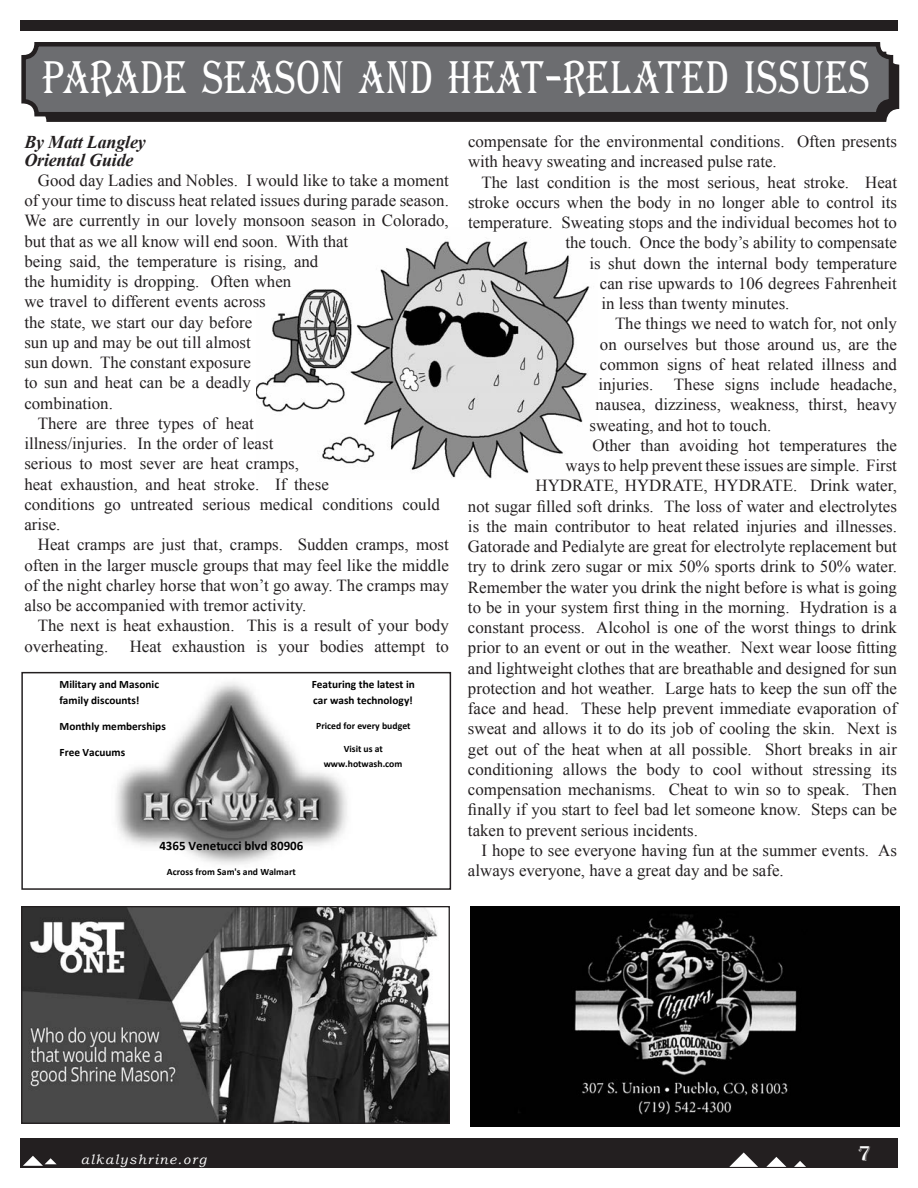
<style>
.page{position:relative;width:918px;height:1188px;background:#fff}
.page>*{position:absolute;margin:0;border:0;box-sizing:border-box;transform-origin:0 0}
.white_stylized_heade{font:47.25px "Algerian Bas D";letter-spacing:.035em;color:#fff;scale:.78 1}
.t1{font:22.5px "Algerian";color:#fff}
.Byline{font:italic 700 18px/18px "Times New Roman";letter-spacing:-.01em;color:#231f20}
.Basic_Body_Text_Time{font:16.8px/20.2px "Times New Roman";color:#231f20}
.t2{font:italic 13.5px "Bookman Old Style";letter-spacing:.1em;color:#fff}
.t3{font:700 13.05px "Calibri";color:#000}
.t4{font:700 11.25px/16.5px "Calibri";color:#000}
.t5{font:700 9.75px/14.1px "Calibri";letter-spacing:.005em;color:#000;text-align:center}
.s1{font-size:67.5px}
</style>
<div class="page">
<div style="left:20px;top:1139px;width:878px;height:29px;background:#231f20"></div>
<svg style="left:729px;top:1152px;width:29px;height:15px"></svg>
<svg style="left:766px;top:1157px;width:20px;height:10px"></svg>
<svg style="left:794px;top:1161px;width:12px;height:6px"></svg>
<svg style="left:23px;top:1156px;width:34px;height:10px"></svg>
<div style="left:20px;top:20px;width:878px;height:11px;background:#231f20"></div>
<img style="left:257px;top:241px;width:333px;height:238px">
<img style="left:116px;top:682px;width:231px;height:182px">
<div style="left:21px;top:672px;width:430px;height:218px;border:2px solid #231f20"></div>
<img style="left:470px;top:906px;width:430px;height:221px">
<img style="left:23px;top:908px;width:425px;height:214px">
<div style="left:21px;top:906px;width:429px;height:218px;border:1px solid #231f20"></div>
<div style="left:33px;top:52px;width:866px;height:70px;background:#231f20;border-radius:13px"></div>
<div style="left:24px;top:44px;width:867px;height:70px;background:#6c6d70;border-radius:13px"></div>
<div style="left:21px;top:42px;width:872px;height:74px;border:4px solid #231f20;border-radius:13px"></div>
<p class="white_stylized_heade" style="left:43px;top:54px;width:1061px">PARADE SEASON AND HEAT<span class="s1">-</span>RELATED ISSUES</p>
<p class="Byline" style="left:24px;top:132px;width:123px">By Matt Langley<br>Oriental Guide</p>
<p class="Basic_Body_Text_Time" style="left:24px;top:170px;width:426px;text-indent:14px">Good day Ladies and Nobles. I would like to take a moment of your time to discuss heat related issues during parade season.<br>We are currently in our lovely monsoon season in Colorado, but that as we all know will end soon. With that<br>being said, the temperature is rising, and<br>the humidity is dropping. Often when<br>we travel to different events across<br>the state, we start our day before<br>sun up and may be out till almost<br>sun down. The constant exposure<br>to sun and heat can be a deadly<br>combination.</p>
<p class="Basic_Body_Text_Time" style="left:24px;top:413px;width:417px;text-indent:14px">There are three types of heat<br>illness/injuries. In the order of least<br>serious to most sever are heat cramps,<br>heat exhaustion, and heat stroke. If these<br>conditions go untreated serious medical conditions could arise.</p>
<p class="Basic_Body_Text_Time" style="left:24px;top:534px;width:426px;text-align:justify;text-indent:14px">Heat cramps are just that, cramps. Sudden cramps, most often in the larger muscle groups that may feel like the middle of the night charley horse that won’t go away. The cramps may also be accompanied with tremor activity.</p>
<p class="Basic_Body_Text_Time" style="left:24px;top:615px;width:426px;text-indent:14px">The next is heat exhaustion. This is a result of your body overheating.</p>
<p class="Basic_Body_Text_Time" style="left:468px;top:131px;width:431px">compensate for the environmental conditions. Often presents with heavy sweating and increased pulse rate.</p>
<p class="Basic_Body_Text_Time" style="left:482px;top:172px;width:417px">The last condition is the most serious, heat stroke. Heat</p>
<p class="Basic_Body_Text_Time" style="left:468px;top:192px;width:431px">stroke occurs when the body in no longer able to control its</p>
<p class="Basic_Body_Text_Time" style="left:468px;top:212px;width:430px">temperature. Sweating stops and the individual becomes hot to</p>
<p class="Basic_Body_Text_Time" style="left:566px;top:232px;width:333px">the touch. Once the body’s ability to compensate</p>
<p class="Basic_Body_Text_Time" style="left:590px;top:253px;width:309px">is shut down the internal body temperature</p>
<p class="Basic_Body_Text_Time" style="left:600px;top:273px;width:298px">can rise upwards to 106 degrees Fahrenheit</p>
<p class="Basic_Body_Text_Time" style="left:602px;top:293px;width:189px">in less than twenty minutes.</p>
<p class="Basic_Body_Text_Time" style="left:615px;top:313px;width:284px">The things we need to watch for, not only</p>
<p class="Basic_Body_Text_Time" style="left:600px;top:334px;width:298px">on ourselves but those around us, are the</p>
<p class="Basic_Body_Text_Time" style="left:600px;top:354px;width:299px">common signs of heat related illness and</p>
<p class="Basic_Body_Text_Time" style="left:598px;top:374px;width:300px">injuries. These signs include headache,</p>
<p class="Basic_Body_Text_Time" style="left:595px;top:394px;width:303px">nausea, dizziness, weakness, thirst, heavy</p>
<p class="Basic_Body_Text_Time" style="left:589px;top:415px;width:183px">sweating, and hot to touch.</p>
<p class="Basic_Body_Text_Time" style="left:592px;top:435px;width:306px">Other than avoiding hot temperatures the</p>
<p class="Basic_Body_Text_Time" style="left:565px;top:455px;width:333px">ways to help prevent these issues are simple. First</p>
<p class="Basic_Body_Text_Time" style="left:535px;top:475px;width:363px">HYDRATE, HYDRATE, HYDRATE. Drink water,</p>
<p class="Basic_Body_Text_Time" style="left:468px;top:496px;width:431px">not sugar filled soft drinks. The loss of water and electrolytes</p>
<p class="Basic_Body_Text_Time" style="left:468px;top:516px;width:431px">is the main contributor to heat related injuries and illnesses.</p>
<p class="Basic_Body_Text_Time" style="left:468px;top:536px;width:431px">Gatorade and Pedialyte are great for electrolyte replacement but</p>
<p class="Basic_Body_Text_Time" style="left:468px;top:556px;width:431px">try to drink zero sugar or mix 50% sports drink to 50% water.</p>
<p class="Basic_Body_Text_Time" style="left:468px;top:577px;width:431px">Remember the water you drink the night before is what is going</p>
<p class="Basic_Body_Text_Time" style="left:468px;top:597px;width:431px">to be in your system first thing in the morning. Hydration is a</p>
<p class="Basic_Body_Text_Time" style="left:468px;top:617px;width:430px">constant process. Alcohol is one of the worst things to drink</p>
<p class="Basic_Body_Text_Time" style="left:468px;top:637px;width:431px">prior to an event or out in the weather. Next wear loose fitting</p>
<p class="Basic_Body_Text_Time" style="left:468px;top:658px;width:431px">and lightweight clothes that are breathable and designed for sun</p>
<p class="Basic_Body_Text_Time" style="left:468px;top:678px;width:431px">protection and hot weather. Large hats to keep the sun off the</p>
<p class="Basic_Body_Text_Time" style="left:468px;top:698px;width:431px">face and head. These help prevent immediate evaporation of</p>
<p class="Basic_Body_Text_Time" style="left:468px;top:718px;width:431px">sweat and allows it to do its job of cooling the skin. Next is</p>
<p class="Basic_Body_Text_Time" style="left:468px;top:739px;width:430px">get out of the heat when at all possible. Short breaks in air</p>
<p class="Basic_Body_Text_Time" style="left:468px;top:759px;width:431px">conditioning allows the body to cool without stressing its</p>
<p class="Basic_Body_Text_Time" style="left:468px;top:779px;width:430px">compensation mechanisms. Cheat to win so to speak. Then</p>
<p class="Basic_Body_Text_Time" style="left:468px;top:799px;width:431px">finally if you start to feel bad let someone know. Steps can be</p>
<p class="Basic_Body_Text_Time" style="left:468px;top:820px;width:232px">taken to prevent serious incidents.</p>
<p class="Basic_Body_Text_Time" style="left:468px;top:840px;width:431px;text-indent:13px">I hope to see everyone having fun at the summer events. As always everyone, have a great day and be safe.</p>
<p class="Basic_Body_Text_Time" style="left:130px;top:636px;width:321px">Heat exhaustion is your bodies attempt to</p>
<p class="t4" style="left:60px;top:676px;width:101px">Military and Masonic family discounts!</p>
<p class="t4" style="left:60px;top:718px;width:108px">Monthly memberships</p>
<p class="t4" style="left:60px;top:744px;width:67px">Free Vacuums</p>
<p class="t4" style="left:312px;top:676px;width:105px">Featuring the latest in car wash technology!</p>
<p class="t5" style="left:316px;top:718px;width:96px">Priced for every budget</p>
<p class="t5" style="left:324px;top:742px;width:80px">Visit us at www.hotwash.com</p>
<p class="t3" style="left:159px;top:836px;width:146px">4365 Venetucci blvd 80906</p>
<p class="t5" style="left:167px;top:865px;width:130px">Across from Sam's and Walmart</p>
<p class="t2" style="left:81px;top:1152px;width:127px">alkalyshrine.org</p>
<h2 class="t1" style="left:858px;top:1141px;width:15px">7</h2>
</div>
